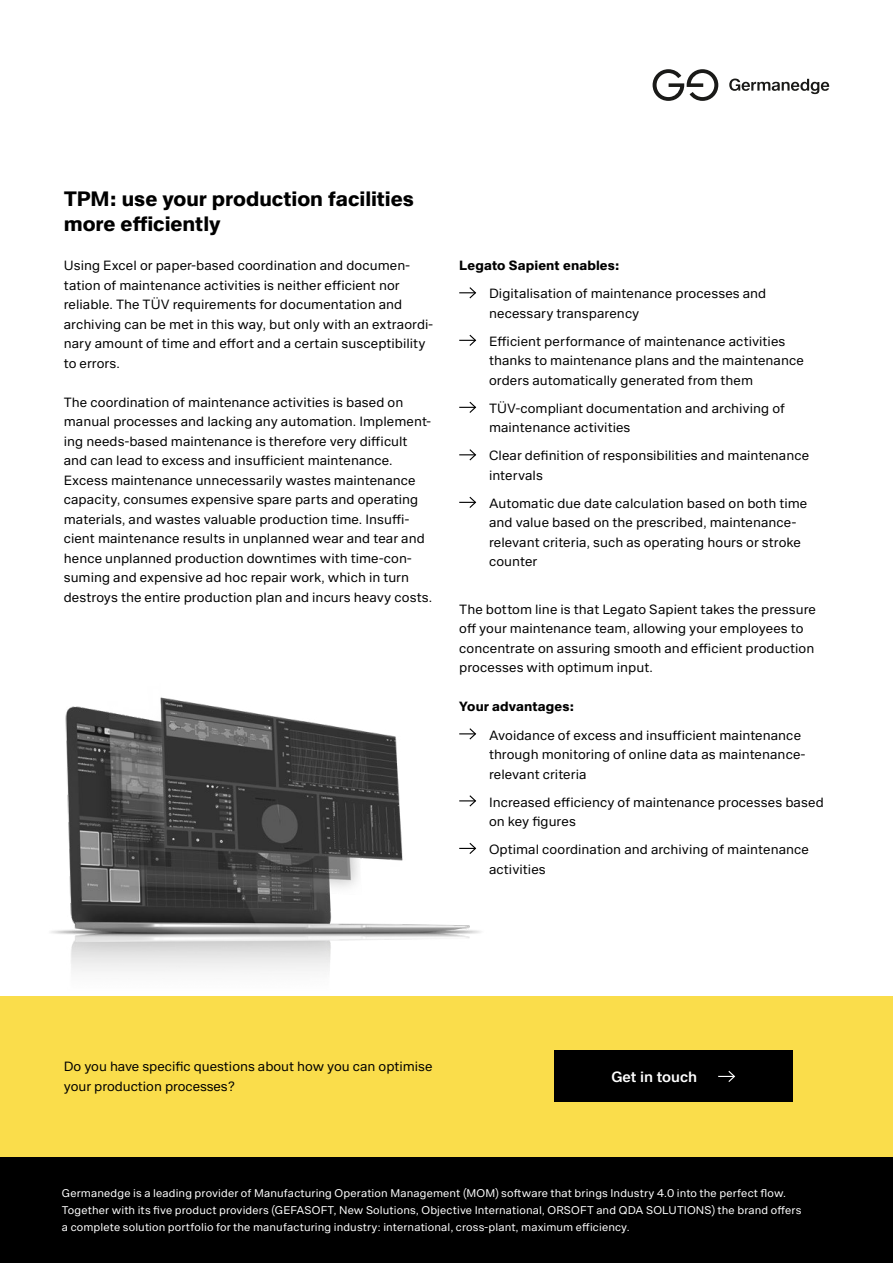
<style>
.page{position:relative;width:893px;height:1263px;background:#fff}
.page>*{position:absolute;margin:0;border:0;box-sizing:border-box;transform-origin:0 0}
.t1{font:700 21px/25.2px "Germanedge Sans";letter-spacing:-.005em;color:#000}
.t2{font:600 15px "Germanedge Sans";color:#fff}
.t3{font:13.5px/19.5px "Germanedge Sans";letter-spacing:.005em;color:#000}
.t4{font:700 13.5px "Germanedge Sans";letter-spacing:.01em;color:#000}
.t5{font:11.25px/17.2px "Germanedge Sans";letter-spacing:.01em;color:#fff}
</style>
<div class="page">
<svg style="left:653px;top:69px;width:65px;height:32px"></svg>
<svg style="left:729px;top:79px;width:100px;height:15px"></svg>
<div style="left:0;top:1157px;width:893px;height:106px;background:#000"></div>
<div style="left:0;top:996px;width:893px;height:161px;background:#fadd4b"></div>
<img style="left:51px;top:697px;width:430px;height:275px">
<svg style="left:459px;top:287px;width:18px;height:12px"></svg>
<svg style="left:459px;top:334px;width:18px;height:12px"></svg>
<svg style="left:459px;top:401px;width:18px;height:12px"></svg>
<svg style="left:459px;top:449px;width:18px;height:12px"></svg>
<svg style="left:459px;top:496px;width:18px;height:12px"></svg>
<svg style="left:459px;top:727px;width:18px;height:14px"></svg>
<svg style="left:459px;top:794px;width:18px;height:14px"></svg>
<svg style="left:459px;top:842px;width:18px;height:13px"></svg>
<div style="left:554px;top:1051px;width:238px;height:51px;background:#000"></div>
<svg style="left:718px;top:1071px;width:17px;height:11px"></svg>
<h1 class="t1" style="left:64px;top:186px;width:352px">TPM: use your production facilities more efficiently</h1>
<p class="t3" style="left:64px;top:256px;width:371px">Using Excel or paper-based coordination and documen&shy;tation of maintenance activities is neither efficient nor reliable. The TÜV requirements for documentation and archiving can be met in this way, but only with an extraordi&shy;nary amount of time and effort and a certain susceptibility to errors.</p>
<p class="t3" style="left:64px;top:392px;width:370px">The coordination of maintenance activities is based on manual processes and lacking any automation. Implement&shy;ing needs-based maintenance is therefore very difficult and can lead to excess and insufficient maintenance.<br>Excess maintenance unnecessarily wastes maintenance capacity, consumes expensive spare parts and operating materials, and wastes valuable production time. Insuffi&shy;cient maintenance results in unplanned wear and tear and hence unplanned production downtimes with time-con&shy;suming and expensive ad hoc repair work, which in turn destroys the entire production plan and incurs heavy costs.</p>
<p class="t4" style="left:459px;top:258px;width:162px">Legato Sapient enables:</p>
<p class="t3" style="left:489px;top:284px;width:279px">Digitalisation of maintenance processes and necessary transparency</p>
<p class="t3" style="left:489px;top:332px;width:316px">Efficient performance of maintenance activities thanks to maintenance plans and the maintenance orders automatically generated from them</p>
<p class="t3" style="left:489px;top:399px;width:297px">TÜV-compliant documentation and archiving of maintenance activities</p>
<p class="t3" style="left:489px;top:446px;width:322px">Clear definition of responsibilities and maintenance intervals</p>
<p class="t3" style="left:489px;top:494px;width:320px">Automatic due date calculation based on both time and value based on the prescribed, maintenance&shy;relevant criteria, such as operating hours or stroke counter</p>
<p class="t3" style="left:459px;top:600px;width:358px">The bottom line is that Legato Sapient takes the pressure off your maintenance team, allowing your employees to concentrate on assuring smooth and efficient production processes with optimum input.</p>
<p class="t4" style="left:459px;top:699px;width:116px">Your advantages:</p>
<p class="t3" style="left:489px;top:725px;width:318px">Avoidance of excess and insufficient maintenance through monitoring of online data as maintenance&shy;relevant criteria</p>
<p class="t3" style="left:489px;top:792px;width:336px">Increased efficiency of maintenance processes based on key figures</p>
<p class="t3" style="left:489px;top:840px;width:321px">Optimal coordination and archiving of maintenance activities</p>
<p class="t3" style="left:64px;top:1057px;width:370px">Do you have specific questions about how you can optimise your production processes?</p>
<p class="t2" style="left:611px;top:1068px;width:87px">Get in touch</p>
<p class="t5" style="left:62px;top:1184px;width:741px">Germanedge is a leading provider of Manufacturing Operation Management (MOM) software that brings Industry 4.0 into the perfect flow.<br>Together with its five product providers (GEFASOFT, New Solutions, Objective International, ORSOFT and QDA SOLUTIONS) the brand offers a complete solution portfolio for the manufacturing industry: international, cross-plant, maximum efficiency.</p>
</div>
